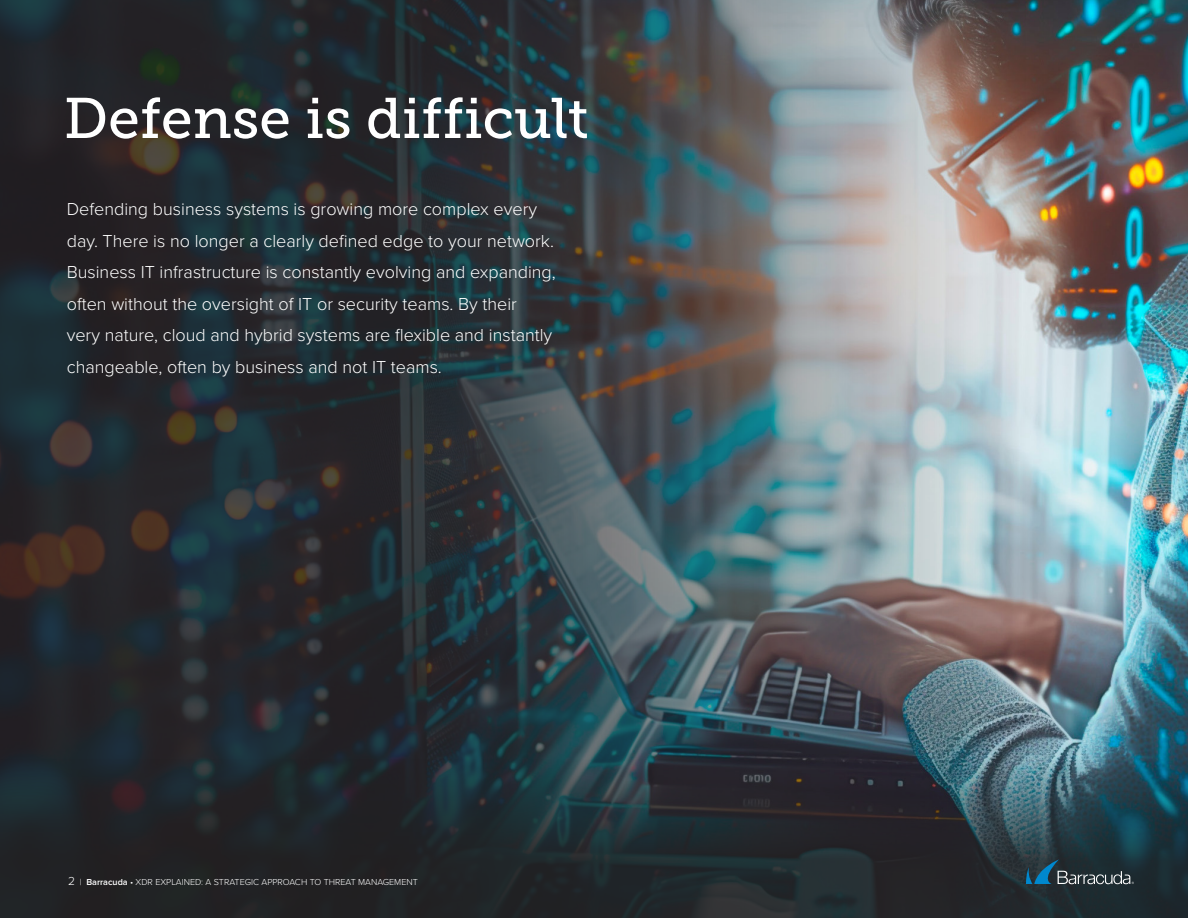
<style>
.page{position:relative;width:1188px;height:918px;background:#fff}
.page>*{position:absolute;margin:0;border:0;box-sizing:border-box;transform-origin:0 0}
.section_title{font:57px "Museo Slab 500";color:#fff}
.large_body{font:300 18px/31.5px "Proxima Nova";color:#fff}
.t1{font:300 9px "Proxima Nova";color:#fff}
.s1{font-size:12px}
.s2{font-weight:600}
</style>
<div class="page">
<img style="left:0;top:0;width:1188px;height:729px">
<svg style="left:0;top:729px;width:1188px;height:189px;background:#253036"></svg>
<svg style="left:1026px;top:860px;width:108px;height:24px;background:#334a55"></svg>
<p class="section_title" style="left:64px;top:87px;width:526px">Defense is difficult</p>
<p class="large_body" style="left:67px;top:192px;width:491px">Defending business systems is growing more complex every day. There is no longer a clearly defined edge to your network.<br>Business IT infrastructure is constantly evolving and expanding, often without the oversight of IT or security teams. By their<br>very nature, cloud and hybrid systems are flexible and instantly changeable, often by business and not IT teams.</p>
<p class="t1" style="left:68px;top:875px;width:351px"><span class="s1">2</span> | <span class="s2">Barracuda</span> • XDR EXPLAINED: A STRATEGIC APPROACH TO THREAT MANAGEMENT</p>
</div>
